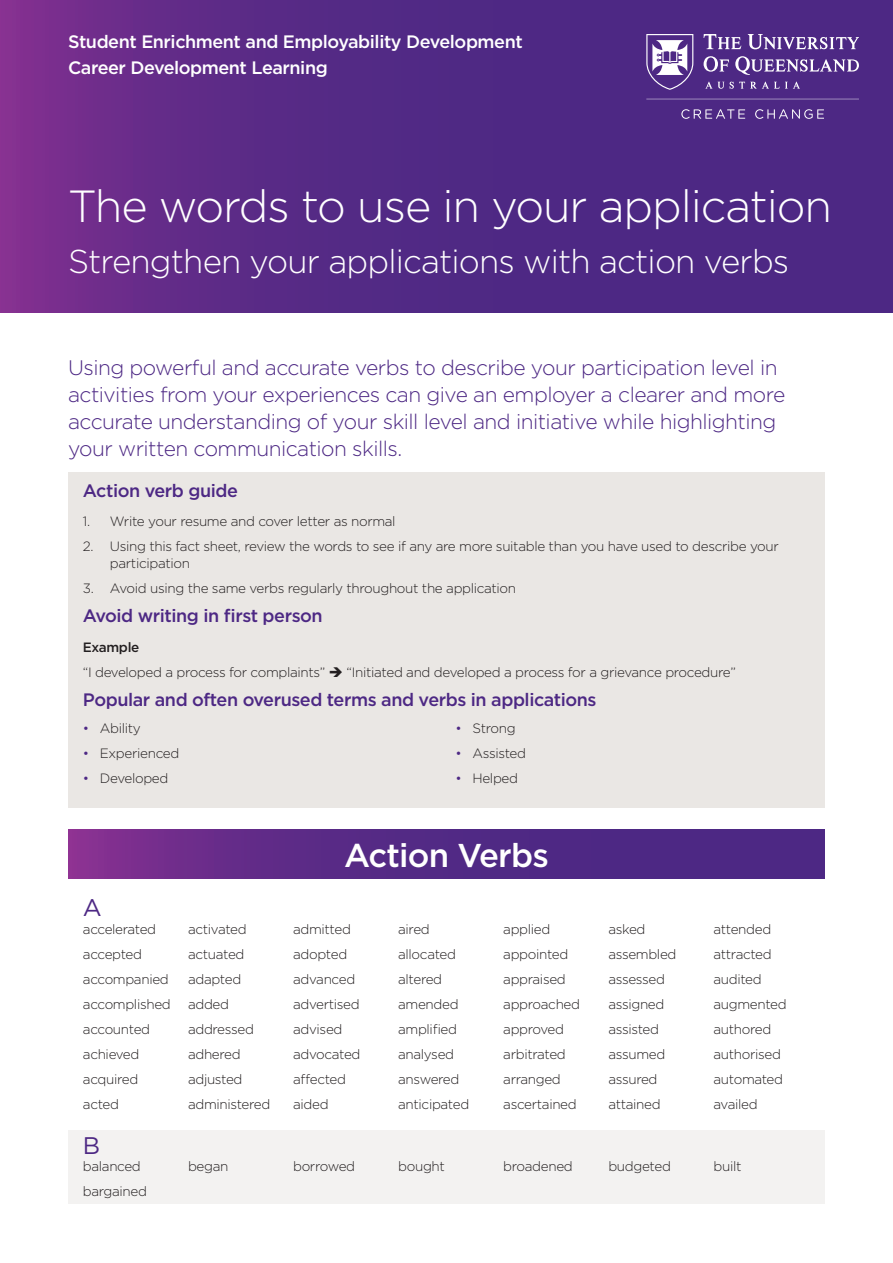
<style>
.page{position:relative;width:893px;height:1263px;background:#fff}
.page>*{position:absolute;margin:0;border:0;box-sizing:border-box;transform-origin:0 0}
.Headline_32_34pt{font:300 45px "Gotham";letter-spacing:-.025em;color:#fff}
.Headline_32_34pt-2{font:300 33px "Gotham";letter-spacing:-.025em;color:#fff}
.Headline_32_34pt-3{font:500 33px "Gotham";letter-spacing:-.025em;color:#fff}
.Body_heading{font:24px "Gotham";color:#4d2884}
.Pull-quote{font:300 21px/27px "Gotham";letter-spacing:-.025em;color:#4d2884}
.Body_heading-2{font:500 18px "Gotham";letter-spacing:-.025em;color:#4d2884}
.Body_heading-3{font:500 18px "Gotham";letter-spacing:-.025em;color:#fff}
.Body_copy{font:300 13.5px/16.5px "Gotham";letter-spacing:-.025em;color:#231f20}
.Body_copy-2{font:500 13.5px "Gotham";letter-spacing:-.025em;color:#231f20}
.s1{color:#4d2884}
</style>
<div class="page">
<svg style="left:0;top:0;width:893px;height:313px;background:#582986"></svg>
<svg style="left:646px;top:34px;width:213px;height:85px;background:#694a97"></svg>
<div style="left:68px;top:1130px;width:757px;height:73px;background:#f3f2f1"></div>
<div style="left:68px;top:472px;width:757px;height:336px;background:#eae7e4"></div>
<svg style="left:68px;top:829px;width:757px;height:49px;background:#5a2a86"></svg>
<p class="Body_heading-3" style="left:68px;top:30px;width:456px">Student Enrichment and Employability Development</p>
<p class="Body_heading-3" style="left:68px;top:56px;width:261px">Career Development Learning</p>
<p class="Headline_32_34pt" style="left:68px;top:177px;width:766px">The words to use in your application</p>
<p class="Headline_32_34pt-2" style="left:68px;top:240px;width:723px">Strengthen your applications with action verbs</p>
<p class="Pull-quote" style="left:68px;top:354px;width:719px">Using powerful and accurate verbs to describe your participation level in activities from your experiences can give an employer a clearer and more accurate understanding of your skill level and initiative while highlighting your written communication skills.</p>
<p class="Body_heading-2" style="left:83px;top:479px;width:157px">Action verb guide</p>
<p class="Body_copy" style="left:83px;top:513px;width:314px">1. Write your resume and cover letter as normal</p>
<p class="Body_copy" style="left:110px;top:538px;width:670px;text-indent:-27px">2. Using this fact sheet, review the words to see if any are more suitable than you have used to describe your participation</p>
<p class="Body_copy" style="left:83px;top:579px;width:435px">3. Avoid using the same verbs regularly throughout the application</p>
<p class="Body_heading-2" style="left:83px;top:604px;width:241px">Avoid writing in first person</p>
<p class="Body_copy-2" style="left:83px;top:638px;width:58px">Example</p>
<p class="Body_copy" style="left:83px;top:663px;width:654px">“I developed a process for complaints” ➔ “Initiated and developed a process for a grievance procedure”</p>
<p class="Body_heading-2" style="left:83px;top:688px;width:515px">Popular and often overused terms and verbs in applications</p>
<p class="Body_copy" style="left:83px;top:719px;width:59px"><span class="s1">•</span> Ability</p>
<p class="Body_copy" style="left:83px;top:744px;width:98px"><span class="s1">•</span> Experienced</p>
<p class="Body_copy" style="left:83px;top:769px;width:87px"><span class="s1">•</span> Developed</p>
<p class="Body_copy" style="left:455px;top:719px;width:62px"><span class="s1">•</span> Strong</p>
<p class="Body_copy" style="left:455px;top:744px;width:72px"><span class="s1">•</span> Assisted</p>
<p class="Body_copy" style="left:455px;top:769px;width:64px"><span class="s1">•</span> Helped</p>
<p class="Body_heading" style="left:83px;top:892px;width:20px">A</p>
<p class="Body_copy" style="left:83px;top:920px;width:75px">accelerated</p>
<p class="Body_copy" style="left:83px;top:945px;width:61px">accepted</p>
<p class="Body_copy" style="left:83px;top:970px;width:87px">accompanied</p>
<p class="Body_copy" style="left:83px;top:995px;width:89px">accomplished</p>
<p class="Body_copy" style="left:83px;top:1020px;width:69px">accounted</p>
<p class="Body_copy" style="left:83px;top:1045px;width:58px">achieved</p>
<p class="Body_copy" style="left:83px;top:1070px;width:57px">acquired</p>
<p class="Body_copy" style="left:83px;top:1095px;width:38px">acted</p>
<p class="Body_heading" style="left:83px;top:1130px;width:19px">B</p>
<p class="Body_copy" style="left:83px;top:1157px;width:59px">balanced</p>
<p class="Body_copy" style="left:83px;top:1182px;width:66px">bargained</p>
<p class="Body_copy" style="left:188px;top:920px;width:60px">activated</p>
<p class="Body_copy" style="left:188px;top:945px;width:58px">actuated</p>
<p class="Body_copy" style="left:188px;top:970px;width:55px">adapted</p>
<p class="Body_copy" style="left:188px;top:995px;width:43px">added</p>
<p class="Body_copy" style="left:188px;top:1020px;width:67px">addressed</p>
<p class="Body_copy" style="left:188px;top:1045px;width:54px">adhered</p>
<p class="Body_copy" style="left:188px;top:1070px;width:56px">adjusted</p>
<p class="Body_copy" style="left:188px;top:1095px;width:84px">administered</p>
<p class="Headline_32_34pt-3" style="left:344px;top:834px;width:206px">Action Verbs</p>
<p class="Body_copy" style="left:293px;top:920px;width:59px">admitted</p>
<p class="Body_copy" style="left:293px;top:945px;width:56px">adopted</p>
<p class="Body_copy" style="left:293px;top:970px;width:64px">advanced</p>
<p class="Body_copy" style="left:293px;top:995px;width:68px">advertised</p>
<p class="Body_copy" style="left:293px;top:1020px;width:51px">advised</p>
<p class="Body_copy" style="left:293px;top:1045px;width:69px">advocated</p>
<p class="Body_copy" style="left:293px;top:1070px;width:54px">affected</p>
<p class="Body_copy" style="left:293px;top:1095px;width:37px">aided</p>
<p class="Body_copy" style="left:398px;top:920px;width:33px">aired</p>
<p class="Body_copy" style="left:398px;top:945px;width:59px">allocated</p>
<p class="Body_copy" style="left:398px;top:970px;width:46px">altered</p>
<p class="Body_copy" style="left:398px;top:995px;width:62px">amended</p>
<p class="Body_copy" style="left:398px;top:1020px;width:60px">amplified</p>
<p class="Body_copy" style="left:398px;top:1045px;width:57px">analysed</p>
<p class="Body_copy" style="left:398px;top:1070px;width:63px">answered</p>
<p class="Body_copy" style="left:398px;top:1095px;width:73px">anticipated</p>
<p class="Body_copy" style="left:503px;top:920px;width:49px">applied</p>
<p class="Body_copy" style="left:503px;top:945px;width:67px">appointed</p>
<p class="Body_copy" style="left:503px;top:970px;width:64px">appraised</p>
<p class="Body_copy" style="left:503px;top:995px;width:78px">approached</p>
<p class="Body_copy" style="left:503px;top:1020px;width:62px">approved</p>
<p class="Body_copy" style="left:503px;top:1045px;width:64px">arbitrated</p>
<p class="Body_copy" style="left:503px;top:1070px;width:59px">arranged</p>
<p class="Body_copy" style="left:503px;top:1095px;width:75px">ascertained</p>
<p class="Body_copy" style="left:608px;top:920px;width:39px">asked</p>
<p class="Body_copy" style="left:608px;top:945px;width:70px">assembled</p>
<p class="Body_copy" style="left:608px;top:970px;width:58px">assessed</p>
<p class="Body_copy" style="left:608px;top:995px;width:58px">assigned</p>
<p class="Body_copy" style="left:608px;top:1020px;width:52px">assisted</p>
<p class="Body_copy" style="left:608px;top:1045px;width:58px">assumed</p>
<p class="Body_copy" style="left:608px;top:1070px;width:51px">assured</p>
<p class="Body_copy" style="left:608px;top:1095px;width:54px">attained</p>
<p class="Body_copy" style="left:713px;top:920px;width:59px">attended</p>
<p class="Body_copy" style="left:713px;top:945px;width:60px">attracted</p>
<p class="Body_copy" style="left:713px;top:970px;width:50px">audited</p>
<p class="Body_copy" style="left:713px;top:995px;width:75px">augmented</p>
<p class="Body_copy" style="left:713px;top:1020px;width:59px">authored</p>
<p class="Body_copy" style="left:713px;top:1045px;width:69px">authorised</p>
<p class="Body_copy" style="left:713px;top:1070px;width:71px">automated</p>
<p class="Body_copy" style="left:713px;top:1095px;width:46px">availed</p>
<p class="Body_copy" style="left:188px;top:1157px;width:42px">began</p>
<p class="Body_copy" style="left:293px;top:1157px;width:64px">borrowed</p>
<p class="Body_copy" style="left:398px;top:1157px;width:48px">bought</p>
<p class="Body_copy" style="left:503px;top:1157px;width:71px">broadened</p>
<p class="Body_copy" style="left:608px;top:1157px;width:64px">budgeted</p>
<p class="Body_copy" style="left:713px;top:1157px;width:29px">built</p>
</div>
